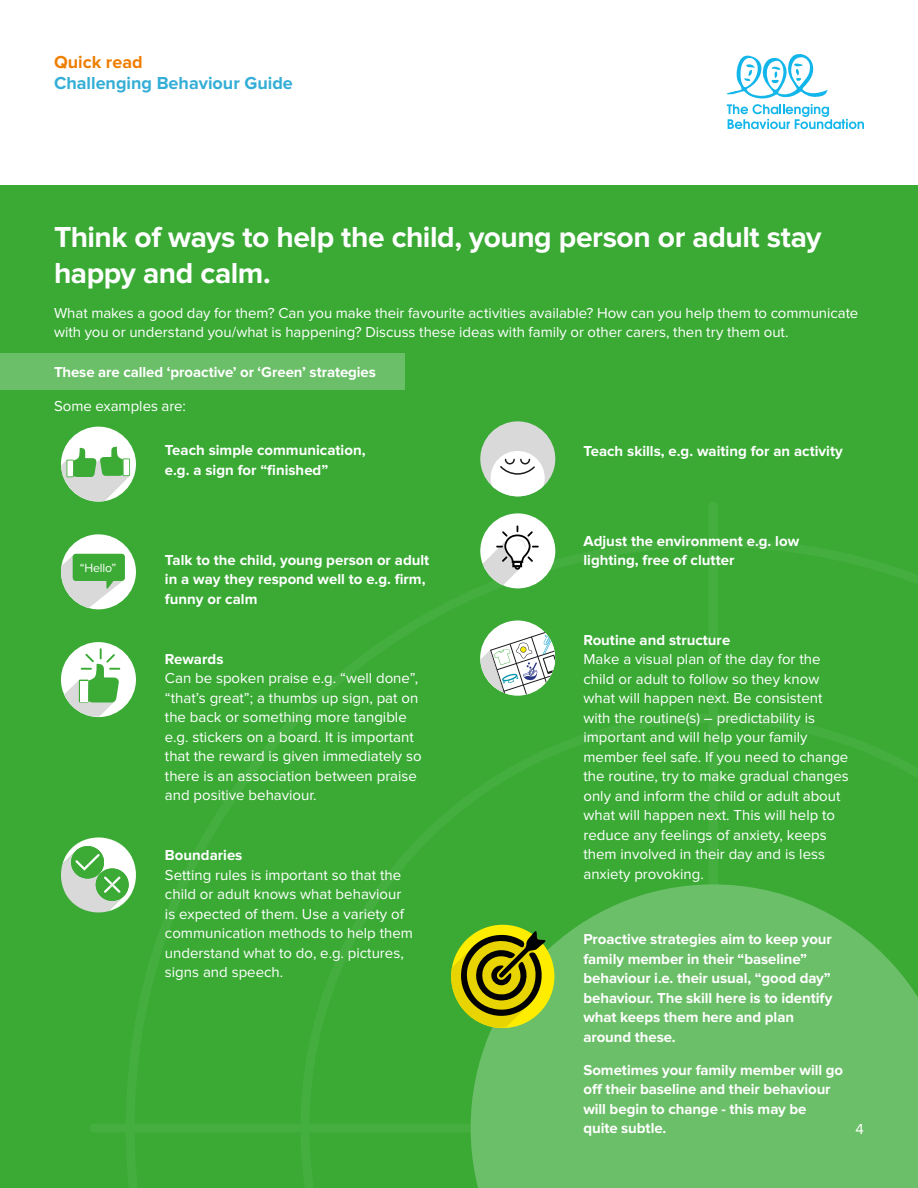
<style>
.page{position:relative;width:918px;height:1188px;background:#fff}
.page>*{position:absolute;margin:0;border:0;box-sizing:border-box;transform-origin:0 0}
.Sidebar_Bullet_White{font:700 30px/36px "Proxima Nova";letter-spacing:-.015em;color:#fff}
.Confidentiality{font:700 18px/21px "Proxima Nova";color:#34aed6}
.Body{font:15px/19.5px "Proxima Nova";color:#fff}
.Sidebar_Bullet_White-2{font:700 15px/19.5px "Proxima Nova";letter-spacing:-.005em;color:#fff}
.Sidebar_Bullet_White-3{font:15px/19.5px "Proxima Nova";letter-spacing:-.005em;color:#fff}
.Body-2{font:700 15px/19.5px "Proxima Nova";color:#fff}
.Bullet_White{font:15px "Proxima Nova";color:#fff}
.t1{font:12.3px "Proxima Nova";letter-spacing:-.01em;color:#fff}
.s1{color:#ef7d00}
.s2{font-weight:700}
</style>
<div class="page">
<svg style="left:726px;top:54px;width:138px;height:75px"></svg>
<div style="left:0;top:185px;width:918px;height:1003px;background:#3aaa35"></div>
<div style="left:709px;top:506px;width:9px;height:682px;background:#44ae3f"></div>
<div style="left:94px;top:1124px;width:824px;height:9px;background:#44ae3f"></div>
<svg style="left:471px;top:884px;width:447px;height:304px;background:#65bc62"></svg>
<div style="left:0;top:354px;width:405px;height:36px;background:#6bbf68"></div>
<div style="left:480px;top:421px;width:75px;height:75px;background:#d9d9d9;border-radius:50%"></div>
<svg style="left:491px;top:451px;width:54px;height:45px"></svg>
<div style="left:480px;top:513px;width:75px;height:75px;background:#fff;border-radius:50%"></div>
<svg style="left:483px;top:525px;width:56px;height:60px"></svg>
<svg style="left:480px;top:623px;width:75px;height:72px"></svg>
<div style="left:451px;top:925px;width:103px;height:103px;background:#ffed00;border-radius:50%"></div>
<svg style="left:451px;top:931px;width:96px;height:97px"></svg>
<div style="left:61px;top:642px;width:75px;height:75px;background:#fff;border-radius:50%"></div>
<svg style="left:64px;top:648px;width:56px;height:69px"></svg>
<svg style="left:79px;top:680px;width:10px;height:22px"></svg>
<div style="left:80px;top:681px;width:8px;height:20px;background:#fff"></div>
<svg style="left:61px;top:837px;width:75px;height:76px"></svg>
<div style="left:61px;top:534px;width:75px;height:75px;background:#fff;border-radius:50%"></div>
<div style="left:73px;top:554px;width:52px;height:27px;background:#3bab36;border-radius:3px"></div>
<svg style="left:61px;top:555px;width:62px;height:54px"></svg>
<div style="left:61px;top:427px;width:75px;height:75px;background:#fff;border-radius:50%"></div>
<svg style="left:61px;top:446px;width:69px;height:55px"></svg>
<p class="Confidentiality" style="left:54px;top:52px;width:240px"><span class="s1">Quick read<br></span>Challenging Behaviour Guide</p>
<p class="Sidebar_Bullet_White" style="left:54px;top:220px;width:769px">Think of ways to help the child, young person or adult stay happy and calm.</p>
<p class="Sidebar_Bullet_White-3" style="left:54px;top:303px;width:806px">What makes a good day for them? Can you make their favourite activities available? How can you help them to communicate with you or understand you/what is happening? Discuss these ideas with family or other carers, then try them out.</p>
<p class="Sidebar_Bullet_White-2" style="left:54px;top:362px;width:324px">These are called ‘proactive’ or ‘Green’ strategies</p>
<p class="Sidebar_Bullet_White-3" style="left:54px;top:396px;width:133px">Some examples are:</p>
<p class="t1" style="left:80px;top:561px;width:38px">“Hello”</p>
<p class="Body-2" style="left:165px;top:441px;width:202px">Teach simple communication, e.g. a sign for “finished”</p>
<p class="Body-2" style="left:165px;top:551px;width:266px">Talk to the child, young person or adult in a way they respond well to e.g. firm, funny or calm</p>
<p class="Body" style="left:165px;top:649px;width:258px"><span class="s2">Rewards<br></span>Can be spoken praise e.g. “well done”, “that’s great”; a thumbs up sign, pat on the back or something more tangible e.g. stickers on a board. It is important that the reward is given immediately so there is an association between praise and positive behaviour.</p>
<p class="Body" style="left:165px;top:846px;width:249px"><span class="s2">Boundaries<br></span>Setting rules is important so that the child or adult knows what behaviour is expected of them. Use a variety of communication methods to help them understand what to do, e.g. pictures, signs and speech.</p>
<p class="Body-2" style="left:583px;top:441px;width:261px">Teach skills, e.g. waiting for an activity</p>
<p class="Body-2" style="left:583px;top:531px;width:217px">Adjust the environment e.g. low lighting, free of clutter</p>
<p class="Body" style="left:583px;top:630px;width:267px"><span class="s2">Routine and structure<br></span>Make a visual plan of the day for the child or adult to follow so they know what will happen next. Be consistent with the routine(s) – predictability is important and will help your family member feel safe. If you need to change the routine, try to make gradual changes only and inform the child or adult about what will happen next. This will help to reduce any feelings of anxiety, keeps them involved in their day and is less anxiety provoking.</p>
<p class="Sidebar_Bullet_White-2" style="left:583px;top:930px;width:251px">Proactive strategies aim to keep your family member in their “baseline” behaviour i.e. their usual, “good day” behaviour. The skill here is to identify what keeps them here and plan around these.</p>
<p class="Sidebar_Bullet_White-2" style="left:583px;top:1060px;width:261px">Sometimes your family member will go off their baseline and their behaviour will begin to change - this may be quite subtle.</p>
<p class="Bullet_White" style="left:856px;top:1120px;width:10px">4</p>
</div>
